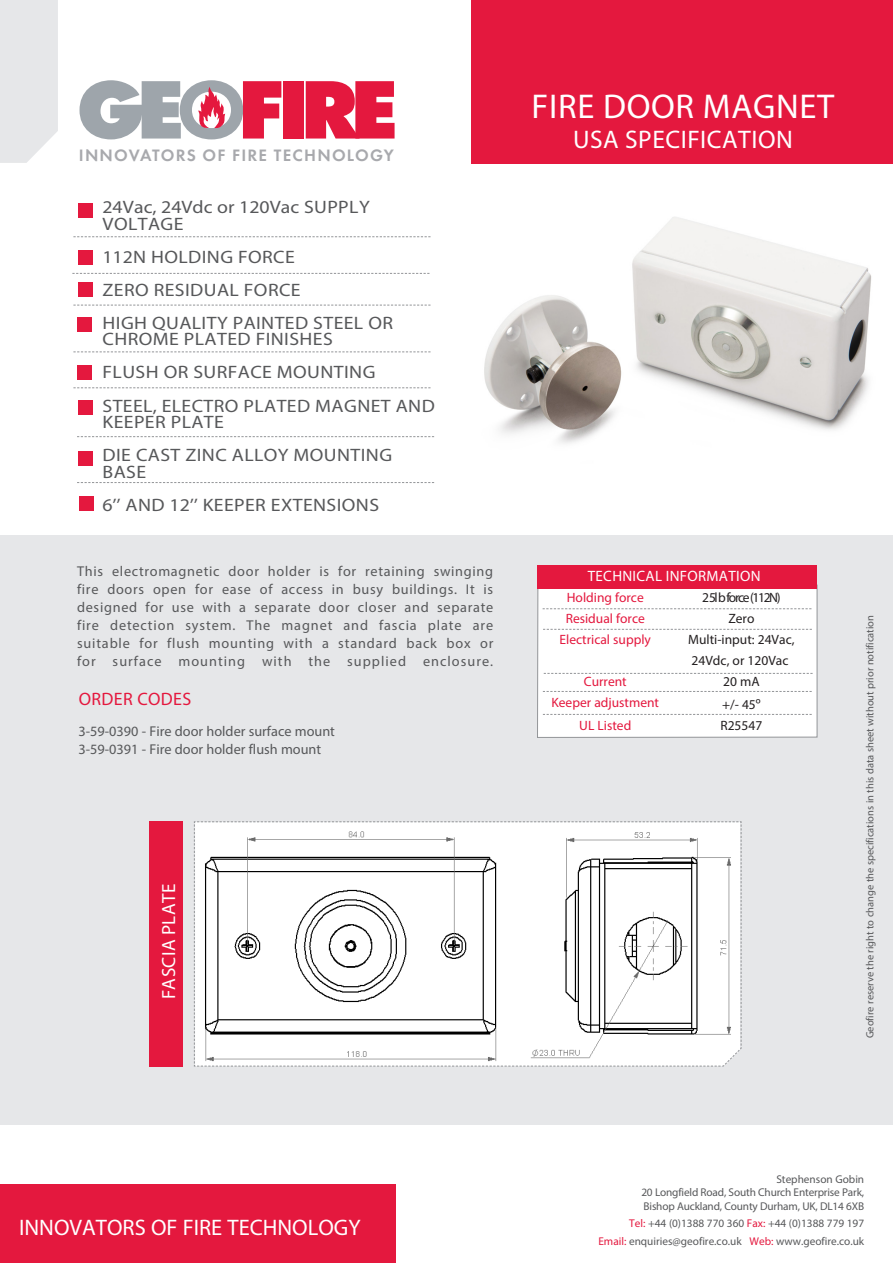
<style>
.page{position:relative;width:893px;height:1263px;background:#fff}
.page>*{position:absolute;margin:0;border:0;box-sizing:border-box;transform-origin:0 0}
.t1{font:34.5px "Myriad Pro";letter-spacing:.02em;color:#fff}
.t2{font:25.5px "Myriad Pro";letter-spacing:.02em;color:#fff}
.t3{font:22.5px "Myriad Pro";color:#fff}
.t4{font:19.05px "Myriad Pro";letter-spacing:.02em;color:#fff}
.t5{font:18px/16.5px "Myriad Pro";letter-spacing:.02em;color:#57585a;scale:1.1 1}
.t6{font:18px "Myriad Pro";letter-spacing:.02em;color:#e4183e}
.t7{font:600 17.25px "Futura T";letter-spacing:.07em;color:#a8a9ad}
.t8{font:15px "Myriad Pro";letter-spacing:.02em;color:#fff}
.t9{font:14.25px/18px "Myriad Pro";color:#57585a;text-align:justify}
.t10{font:13.5px "Myriad Pro";color:#e4183e}
.t11{font:13.5px/21px "Myriad Pro";color:#231f20}
.t12{font:13.5px "Myriad Pro";letter-spacing:-.1em;color:#231f20}
.t13{font:11.25px "Myriad Pro";color:#57585a}
.t14{font:10.5px "Myriad Pro";color:#57585a}
.s1{color:#e4183e}
</style>
<div class="page">
<div style="left:0;top:536px;width:893px;height:589px;background:#e6e7e9"></div>
<div style="left:472px;top:0;width:421px;height:164px;background:#e4183e"></div>
<div style="left:0;top:1185px;width:395px;height:78px;background:#e4183e"></div>
<img style="left:484px;top:217px;width:387px;height:227px">
<div style="left:537px;top:585px;width:280px;height:152px;background:#fff"></div>
<div style="left:537px;top:585px;width:280px;height:153px;border:1px solid #939598"></div>
<div style="left:537px;top:565px;width:280px;height:23px;background:#e4183e"></div>
<svg style="left:543px;top:608px;width:268px;height:1px"></svg>
<svg style="left:543px;top:629px;width:269px;height:1px"></svg>
<svg style="left:544px;top:673px;width:269px;height:1px"></svg>
<svg style="left:543px;top:714px;width:269px;height:1px"></svg>
<svg style="left:543px;top:691px;width:269px;height:1px"></svg>
<div style="left:78px;top:203px;width:15px;height:15px;background:#e4183e"></div>
<div style="left:78px;top:250px;width:15px;height:15px;background:#e4183e"></div>
<div style="left:78px;top:282px;width:15px;height:15px;background:#e4183e"></div>
<div style="left:77px;top:317px;width:15px;height:15px;background:#e4183e"></div>
<div style="left:77px;top:365px;width:15px;height:15px;background:#e4183e"></div>
<svg style="left:73px;top:236px;width:358px;height:1px"></svg>
<svg style="left:72px;top:273px;width:357px;height:1px"></svg>
<svg style="left:73px;top:305px;width:358px;height:1px"></svg>
<svg style="left:73px;top:351px;width:358px;height:1px"></svg>
<div style="left:78px;top:400px;width:15px;height:15px;background:#e4183e"></div>
<div style="left:78px;top:451px;width:15px;height:15px;background:#e4183e"></div>
<div style="left:79px;top:496px;width:15px;height:15px;background:#e4183e"></div>
<svg style="left:73px;top:387px;width:358px;height:1px"></svg>
<svg style="left:77px;top:436px;width:357px;height:1px"></svg>
<svg style="left:77px;top:482px;width:357px;height:1px"></svg>
<div style="left:150px;top:821px;width:33px;height:246px;background:#e4183e"></div>
<svg style="left:194px;top:821px;width:548px;height:246px"></svg>
<div style="left:0;top:0;width:58px;height:163px;background:#e6e7e9"></div>
<div style="left:283px;top:81px;width:21px;height:58px;background:#e4183e"></div>
<svg style="left:306px;top:81px;width:89px;height:58px"></svg>
<svg style="left:80px;top:80px;width:201px;height:59px"></svg>
<p class="t7" style="left:79px;top:145px;width:316px">INNOVATORS OF FIRE TECHNOLOGY</p>
<p class="t5" style="left:102px;top:199px;width:244px">24Vac, 24Vdc or 120Vac SUPPLY<br>VOLTAGE</p>
<p class="t5" style="left:102px;top:248px;width:176px">112N HOLDING FORCE</p>
<p class="t5" style="left:103px;top:281px;width:182px">ZERO RESIDUAL FORCE</p>
<p class="t5" style="left:103px;top:314px;width:266px">HIGH QUALITY PAINTED STEEL OR<br>CHROME PLATED FINISHES</p>
<p class="t5" style="left:103px;top:364px;width:250px">FLUSH OR SURFACE MOUNTING</p>
<p class="t5" style="left:103px;top:397px;width:304px">STEEL, ELECTRO PLATED MAGNET AND<br>KEEPER PLATE</p>
<p class="t5" style="left:103px;top:446px;width:265px">DIE CAST ZINC ALLOY MOUNTING<br>BASE</p>
<p class="t5" style="left:102px;top:496px;width:253px">6’’ AND 12’’ KEEPER EXTENSIONS</p>
<p class="t9" style="left:77px;top:562px;width:418px">This electromagnetic door holder is for retaining swinging fire doors open for ease of access in busy buildings. It is designed for use with a separate door closer and separate fire detection system. The magnet and fascia plate are suitable for flush mounting with a standard back box or for surface mounting with the supplied enclosure.</p>
<p class="t6" style="left:79px;top:688px;width:114px">ORDER CODES</p>
<p class="t9" style="left:79px;top:722px;width:258px">3-59-0390 - Fire door holder surface mount</p>
<p class="t9" style="left:79px;top:740px;width:244px">3-59-0391 - Fire door holder flush mount</p>
<p class="t4" style="left:157px;top:999px;width:117px;rotate:-90deg">FASCIA PLATE</p>
<p class="t1" style="left:532px;top:85px;width:304px">FIRE DOOR MAGNET</p>
<p class="t2" style="left:573px;top:124px;width:221px">USA SPECIFICATION</p>
<p class="t8" style="left:588px;top:567px;width:174px">TECHNICAL INFORMATION</p>
<p class="t10" style="left:567px;top:589px;width:79px">Holding force</p>
<p class="t12" style="left:702px;top:589px;width:80px">25lb force (112N)</p>
<p class="t10" style="left:566px;top:610px;width:81px">Residual force</p>
<p class="t11" style="left:728px;top:608px;width:28px">Zero</p>
<p class="t10" style="left:560px;top:631px;width:93px">Electrical supply</p>
<p class="t11" style="left:688px;top:629px;width:108px">Multi-input: 24Vac,<br>24Vdc, or 120Vac</p>
<p class="t10" style="left:584px;top:673px;width:44px">Current</p>
<p class="t11" style="left:723px;top:671px;width:38px">20 mA</p>
<p class="t10" style="left:551px;top:694px;width:109px">Keeper adjustment</p>
<p class="t11" style="left:722px;top:693px;width:40px">+/- 45º</p>
<p class="t10" style="left:579px;top:717px;width:54px">UL Listed</p>
<p class="t11" style="left:720px;top:714px;width:43px">R25547</p>
<p class="t14" style="left:864px;top:1038px;width:425px;rotate:-90deg">Geofire reserve the right to change the specifications in this data sheet without prior notification</p>
<p class="t3" style="left:19px;top:1213px;width:343px">INNOVATORS OF FIRE TECHNOLOGY</p>
<p class="t13" style="left:776px;top:1172px;width:89px">Stephenson Gobin</p>
<p class="t13" style="left:641px;top:1185px;width:224px">20 Longfield Road, South Church Enterprise Park,</p>
<p class="t13" style="left:644px;top:1199px;width:222px">Bishop Auckland, County Durham, UK, DL14 6XB</p>
<p class="t13" style="left:629px;top:1217px;width:236px"><span class="s1">Tel:</span> +44 (0)1388 770 360 <span class="s1">Fax:</span> +44 (0)1388 779 197</p>
<p class="t13" style="left:598px;top:1234px;width:267px"><span class="s1">Email:</span> enquiries@geofire.co.uk <span class="s1">Web:</span> www.geofire.co.uk</p>
</div>
